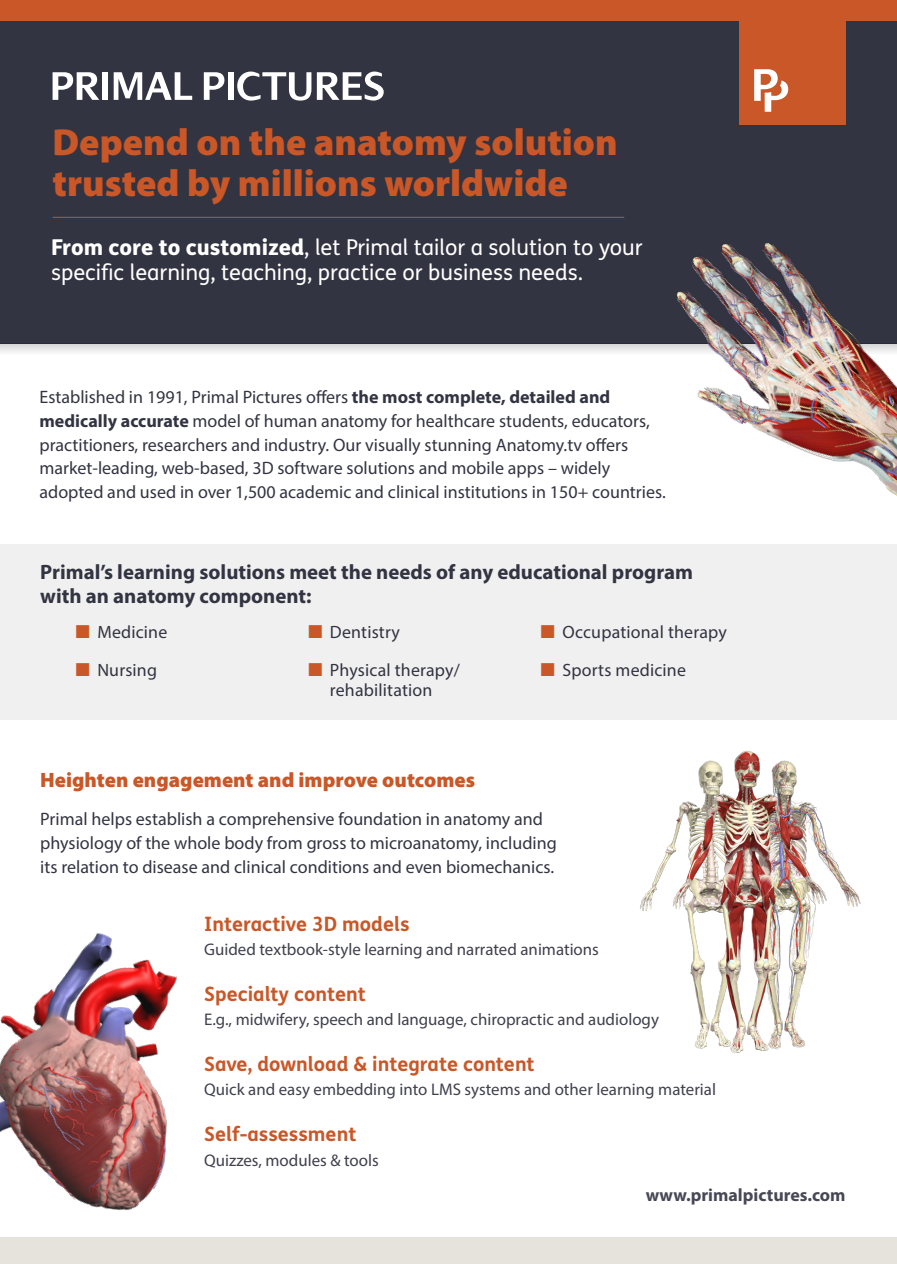
<style>
.page{position:relative;width:897px;height:1264px;background:#fff}
.page>*{position:absolute;margin:0;border:0;box-sizing:border-box;transform-origin:0 0}
.t1{font:37.8px/40.5px "Myriad Variable Concept";color:#c95727}
.t2{font:21.9px/24.8px "FS Me";color:#fff}
.t3{font:700 20.85px/23.9px "Myriad Pro";color:#333442}
.t4{font:20.85px "Myriad Variable Concept";color:#c95727}
.t5{font:700 19.8px "FS Me";color:#c95727}
.t6{font:18px/23.9px "Myriad Pro";color:#333442}
.t7{font:17.85px/37.7px "Myriad Pro";letter-spacing:.01em;color:#333442}
.t8{font:700 17.85px "Myriad Pro";color:#474756}
.t9{font:16.8px "Myriad Pro";color:#40404e}
.s1{font-weight:800}
.s2{font-weight:700}
</style>
<div class="page">
<div style="left:0;top:544px;width:896px;height:176px;background:#f1f0f0"></div>
<div style="left:0;top:1237px;width:896px;height:27px;background:#e6e3dc"></div>
<div style="left:0;top:0;width:896px;height:343px;background:#333442"></div>
<svg style="left:0;top:343px;width:624px;height:9px;background:#cfcfd0"></svg>
<hr style="left:53px;top:217px;width:571px;height:1px;background:#d5864d">
<svg style="left:53px;top:72px;width:46px;height:28px"></svg>
<div style="left:102px;top:72px;width:6px;height:28px;background:#fff"></div>
<svg style="left:114px;top:72px;width:78px;height:28px"></svg>
<svg style="left:204px;top:72px;width:20px;height:28px"></svg>
<div style="left:228px;top:72px;width:6px;height:28px;background:#fff"></div>
<svg style="left:237px;top:72px;width:74px;height:29px"></svg>
<svg style="left:317px;top:72px;width:66px;height:29px"></svg>
<div style="left:739px;top:18px;width:106px;height:107px;background:#c95727"></div>
<svg style="left:754px;top:69px;width:34px;height:43px"></svg>
<div style="left:0;top:0;width:896px;height:21px;background:#c95727"></div>
<img style="left:640px;top:750px;width:221px;height:304px">
<img style="left:0;top:933px;width:177px;height:278px">
<img style="left:624px;top:217px;width:272px;height:278px">
<h1 class="t1" style="left:53px;top:122px;width:566px">Depend on the anatomy solution trusted by millions worldwide</h1>
<p class="t2" style="left:51px;top:235px;width:593px"><span class="s1">From core to customized</span>, let Primal tailor a solution to your specific learning, teaching, practice or business needs.</p>
<p class="t6" style="left:39px;top:385px;width:627px">Established in 1991, Primal Pictures offers <span class="s2">the most complete, detailed and medically accurate</span> model of human anatomy for healthcare students, educators, practitioners, researchers and industry. Our visually stunning Anatomy.tv offers market-leading, web-based, 3D software solutions and mobile apps – widely adopted and used in over 1,500 academic and clinical institutions in 150+ countries.</p>
<p class="t3" style="left:40px;top:559px;width:654px">Primal’s learning solutions meet the needs of any educational program with an anatomy component:</p>
<p class="t7" style="left:97px;top:613px;width:71px">Medicine<br>Nursing</p>
<p class="t7" style="left:330px;top:613px;width:131px">Dentistry<br>Physical therapy/</p>
<p class="t7" style="left:330px;top:671px;width:104px">rehabilitation</p>
<p class="t4" style="left:40px;top:768px;width:436px">Heighten engagement and improve outcomes</p>
<p class="t7" style="left:562px;top:613px;width:166px">Occupational therapy<br>Sports medicine</p>
<p class="t6" style="left:40px;top:806px;width:518px">Primal helps establish a comprehensive foundation in anatomy and physiology of the whole body from gross to microanatomy, including its relation to disease and clinical conditions and even biomechanics.</p>
<p class="t5" style="left:204px;top:908px;width:207px">Interactive 3D models</p>
<p class="t9" style="left:204px;top:939px;width:396px">Guided textbook-style learning and narrated animations</p>
<p class="t5" style="left:204px;top:978px;width:163px">Specialty content</p>
<p class="t9" style="left:204px;top:1009px;width:456px">E.g., midwifery, speech and language, chiropractic and audiology</p>
<p class="t5" style="left:204px;top:1048px;width:332px">Save, download &amp; integrate content</p>
<p class="t9" style="left:204px;top:1079px;width:513px">Quick and easy embedding into LMS systems and other learning material</p>
<p class="t5" style="left:204px;top:1118px;width:154px">Self-assessment</p>
<p class="t9" style="left:204px;top:1149px;width:176px">Quizzes, modules &amp; tools</p>
<p class="t8" style="left:645px;top:1183px;width:201px">www.primalpictures.com</p>
</div>
